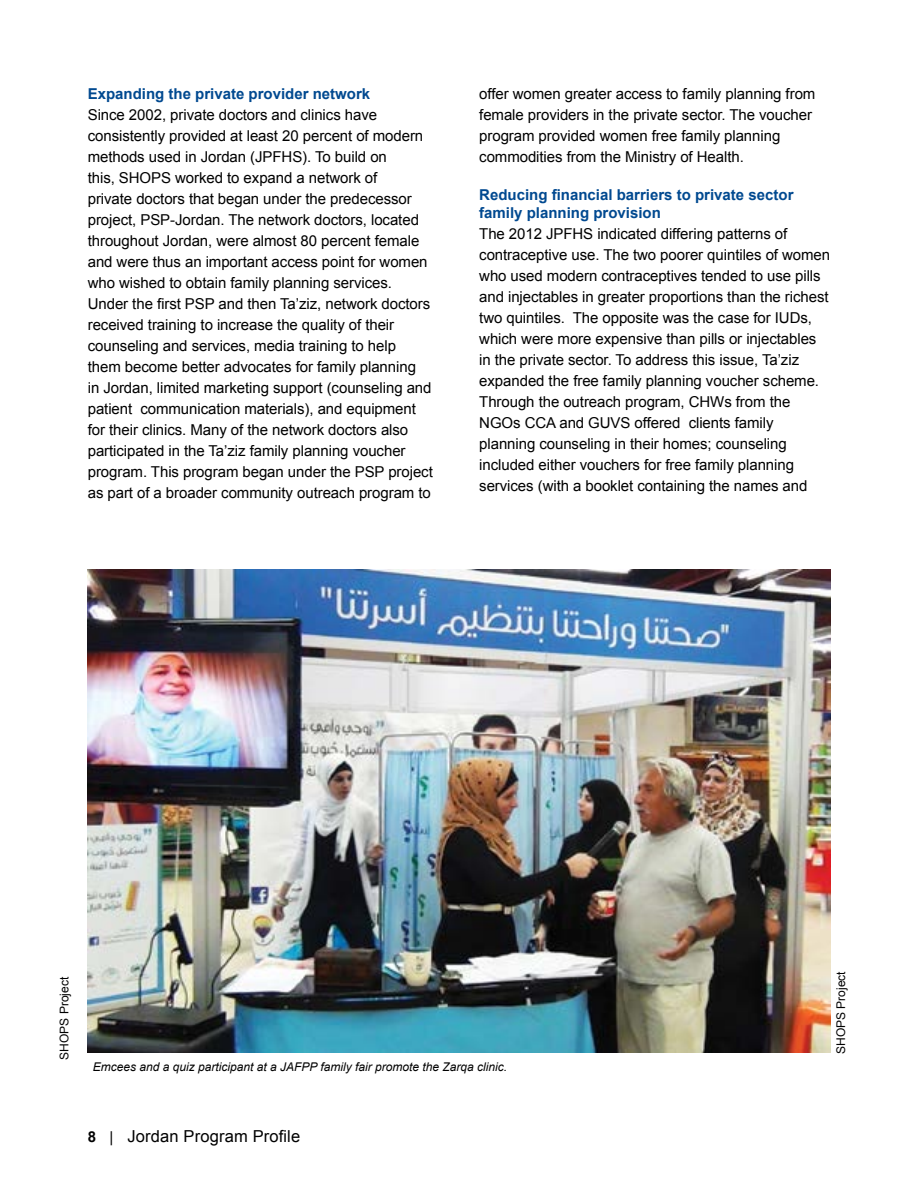
<style>
.page{position:relative;width:918px;height:1188px;background:#fff}
.page>*{position:absolute;margin:0;border:0;box-sizing:border-box;transform-origin:0 0}
.t1{font:16.5px "Arial";letter-spacing:.01em;color:#000}
.Body_Text{font:15px/21px "Arial";letter-spacing:-.005em;color:#000}
.Subheading_3{font:700 15px/18px "Arial";color:#004990}
.t2{font:italic 12px "Arial";color:#000}
.Credit{font:12px "Arial";color:#000}
.s1{font-weight:700;font-size:15px}
.s2{font-size:15px}
</style>
<div class="page">
<img style="left:88px;top:569px;width:742px;height:484px">
<p class="Subheading_3" style="left:88px;top:85px;width:284px">Expanding the private provider network</p>
<p class="Body_Text" style="left:88px;top:104px;width:347px">Since 2002, private doctors and clinics have consistently provided at least 20 percent of modern methods used in Jordan (JPFHS). To build on<br>this, SHOPS worked to expand a network of<br>private doctors that began under the predecessor project, PSP-Jordan. The network doctors, located throughout Jordan, were almost 80 percent female and were thus an important access point for women who wished to obtain family planning services.<br>Under the first PSP and then Ta’ziz, network doctors received training to increase the quality of their counseling and services, media training to help them become better advocates for family planning<br>in Jordan, limited marketing support (counseling and patient communication materials), and equipment for their clinics. Many of the network doctors also participated in the Ta’ziz family planning voucher program. This program began under the PSP project as part of a broader community outreach program to</p>
<p class="Body_Text" style="left:479px;top:83px;width:338px">offer women greater access to family planning from female providers in the private sector. The voucher program provided women free family planning commodities from the Ministry of Health.</p>
<p class="Subheading_3" style="left:479px;top:186px;width:316px">Reducing financial barriers to private sector family planning provision</p>
<p class="Body_Text" style="left:479px;top:223px;width:352px">The 2012 JPFHS indicated differing patterns of contraceptive use. The two poorer quintiles of women who used modern contraceptives tended to use pills and injectables in greater proportions than the richest two quintiles. The opposite was the case for IUDs, which were more expensive than pills or injectables in the private sector. To address this issue, Ta’ziz expanded the free family planning voucher scheme.<br>Through the outreach program, CHWs from the NGOs CCA and GUVS offered clients family planning counseling in their homes; counseling included either vouchers for free family planning services (with a booklet containing the names and</p>
<p class="Credit" style="left:56px;top:1060px;width:84px;rotate:-90deg">SHOPS Project</p>
<p class="t2" style="left:93px;top:1059px;width:416px">Emcees and a quiz participant at a JAFPP family fair promote the Zarqa clinic.</p>
<p class="t1" style="left:88px;top:1125px;width:214px"><span class="s1">8</span> <span class="s2">|</span> Jordan Program Profile</p>
<p class="Credit" style="left:833px;top:1054px;width:84px;rotate:-90deg">SHOPS Project</p>
</div>
